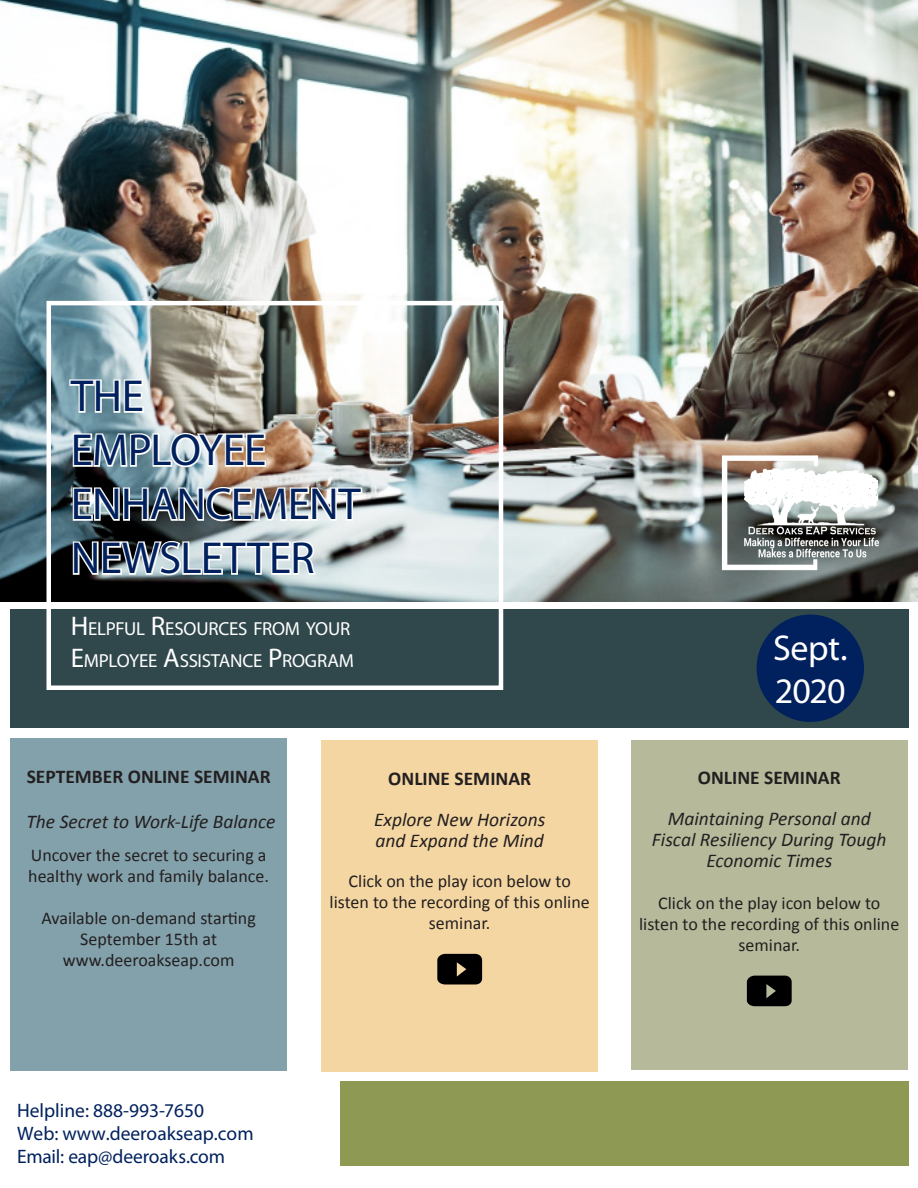
<style>
.page{position:relative;width:918px;height:1188px;background:#fff}
.page>*{position:absolute;margin:0;border:0;box-sizing:border-box;transform-origin:0 0}
.t1{font:45px "Myriad Pro";letter-spacing:-.015em;color:#00215d}
.t2{font:36px "Myriad Pro";letter-spacing:-.02em;color:#fff}
.t3{font:italic 19.5px/21px "Calibri";color:#231f20;text-align:center}
.Fotolia_W{font:19.5px/23px "Myriad Pro";color:#00215d}
.t4{font:700 19.5px "Calibri";color:#231f20}
.t5{font:18.9px "Myriad Pro";letter-spacing:-.015em;color:#fff}
.t6{font:18px/21px "Calibri";color:#231f20;text-align:center}
.s1{font-size:27px}
</style>
<div class="page">
<img style="left:0;top:0;width:918px;height:601px">
<div style="left:10px;top:738px;width:277px;height:333px;background:#83a1ab"></div>
<div style="left:10px;top:609px;width:899px;height:119px;background:#30484c"></div>
<img style="left:714px;top:442px;width:192px;height:135px">
<div style="left:631px;top:740px;width:277px;height:330px;background:#b6ba9b"></div>
<div style="left:340px;top:1081px;width:569px;height:85px;background:#8e9a53"></div>
<div style="left:757px;top:615px;width:107px;height:107px;background:#00215d;border-radius:50%"></div>
<div style="left:46px;top:301px;width:457px;height:389px;border:4px solid #fff"></div>
<svg style="left:68px;top:378px;width:77px;height:36px"></svg>
<img style="left:71px;top:431px;width:197px;height:38px">
<img style="left:71px;top:485px;width:293px;height:38px">
<svg style="left:71px;top:539px;width:248px;height:38px"></svg>
<div style="left:322px;top:740px;width:276px;height:332px;background:#f4d6a2"></div>
<svg style="left:437px;top:954px;width:45px;height:30px"></svg>
<svg style="left:747px;top:976px;width:45px;height:30px"></svg>
<p class="t1" style="left:71px;top:368px;width:75px">THE</p>
<p class="t1" style="left:71px;top:422px;width:197px">EMPLOYEE</p>
<p class="t1" style="left:71px;top:476px;width:291px">ENHANCEMENT</p>
<p class="t1" style="left:71px;top:530px;width:245px">NEWSLETTER</p>
<p class="t5" style="left:71px;top:617px;width:279px"><span class="s1">H</span>ELPFUL <span class="s1">R</span>ESOURCES FROM YOUR</p>
<p class="t5" style="left:71px;top:649px;width:285px"><span class="s1">E</span>MPLOYEE <span class="s1">A</span>SSISTANCE <span class="s1">P</span>ROGRAM</p>
<p class="t4" style="left:27px;top:764px;width:246px">SEPTEMBER ONLINE SEMINAR</p>
<p class="t3" style="left:26px;top:810px;width:250px">The Secret to Work-Life Balance</p>
<p class="t6" style="left:28px;top:845px;width:242px;text-align:left">Uncover the secret to securing a healthy work and family balance.</p>
<p class="t6" style="left:41px;top:908px;width:216px">Available on-demand starting<br>September 15th at</p>
<p class="t6" style="left:63px;top:950px;width:173px">www.deeroakseap.com</p>
<p class="t4" style="left:388px;top:766px;width:144px">ONLINE SEMINAR</p>
<p class="t3" style="left:374px;top:808px;width:173px">Explore New Horizons</p>
<p class="t3" style="left:376px;top:829px;width:170px">and Expand the Mind</p>
<p class="t6" style="left:330px;top:871px;width:262px">Click on the play icon below to listen to the recording of this online seminar.</p>
<p class="t2" style="left:773px;top:626px;width:76px">Sept.</p>
<p class="t2" style="left:775px;top:669px;width:72px">2020</p>
<p class="t4" style="left:698px;top:765px;width:144px">ONLINE SEMINAR</p>
<p class="t3" style="left:668px;top:807px;width:204px">Maintaining Personal and</p>
<p class="t3" style="left:652px;top:828px;width:236px">Fiscal Resiliency During Tough<br>Economic Times</p>
<p class="t6" style="left:639px;top:892px;width:262px">Click on the play icon below to listen to the recording of this online seminar.</p>
<p class="Fotolia_W" style="left:17px;top:1099px;width:238px">Helpline: 888-993-7650<br>Web: www.deeroakseap.com<br>Email: eap@deeroaks.com</p>
</div>
